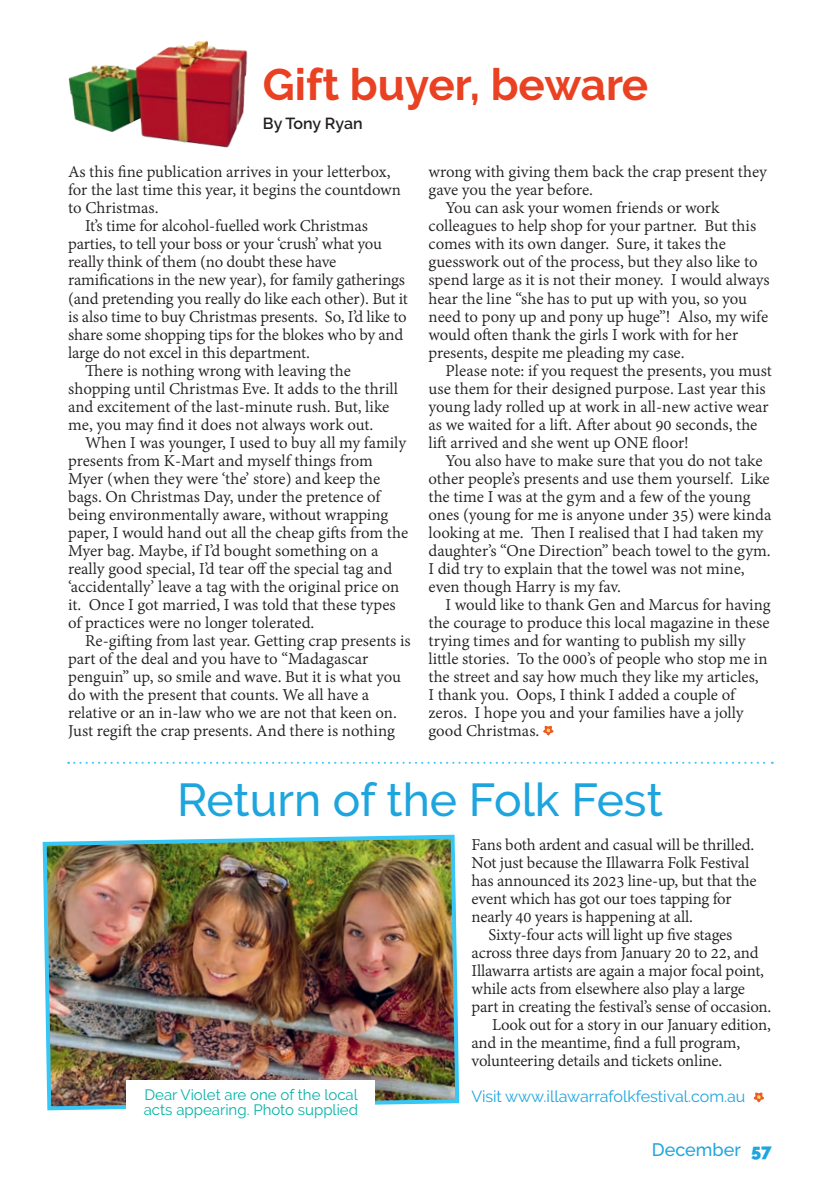
<style>
.page{position:relative;width:840px;height:1191px;background:#fff}
.page>*{position:absolute;margin:0;border:0;box-sizing:border-box;transform-origin:0 0}
.t1{font:500 46px "Raleway";color:#1ea5de}
.t2{font:700 44px "Raleway";color:#e94121}
.t3{font:18px/18px "Adobe Devanagari";letter-spacing:-.005em;color:#231f20}
.t4{font:500 18px "Raleway";color:#1ea5de}
.t5{font:16px "Raleway";color:#1ea5de}
.t6{font:600 16px "Raleway";letter-spacing:-.005em;color:#231f20}
.t7{font:15px/15px "Raleway";color:#05b3a7}
.s1{font-weight:900}
</style>
<div class="page">
<svg style="left:543px;top:725px;width:10px;height:10px"></svg>
<img style="left:42px;top:834px;width:418px;height:277px">
<div style="left:127px;top:1080px;width:248px;height:47px;background:#fff"></div>
<svg style="left:753px;top:1092px;width:10px;height:10px"></svg>
<svg style="left:68px;top:762px;width:704px;height:2px"></svg>
<img style="left:68px;top:40px;width:180px;height:108px">
<h2 class="t2" style="left:263px;top:59px;width:386px">Gift buyer, beware</h2>
<p class="t6" style="left:263px;top:114px;width:101px">By Tony Ryan</p>
<p class="t3" style="left:68px;top:165px;width:324px">As this fine publication arrives in your letterbox,</p>
<p class="t3" style="left:68px;top:183px;width:334px">for the last time this year, it begins the countdown</p>
<p class="t3" style="left:68px;top:201px;width:92px">to Christmas.</p>
<p class="t3" style="left:85px;top:219px;width:284px">It’s time for alcohol-fuelled work Christmas</p>
<p class="t3" style="left:68px;top:237px;width:315px">parties, to tell your boss or your ‘crush’ what you</p>
<p class="t3" style="left:68px;top:255px;width:269px">really think of them (no doubt these have</p>
<p class="t3" style="left:68px;top:273px;width:338px">ramifications in the new year), for family gatherings</p>
<p class="t3" style="left:68px;top:291px;width:341px">(and pretending you really do like each other). But it</p>
<p class="t3" style="left:68px;top:309px;width:340px">is also time to buy Christmas presents. So, I’d like to</p>
<p class="t3" style="left:68px;top:327px;width:337px">share some shopping tips for the blokes who by and</p>
<p class="t3" style="left:68px;top:345px;width:243px">large do not excel in this department.</p>
<p class="t3" style="left:85px;top:363px;width:267px">There is nothing wrong with leaving the</p>
<p class="t3" style="left:68px;top:381px;width:331px">shopping until Christmas Eve. It adds to the thrill</p>
<p class="t3" style="left:68px;top:399px;width:322px">and excitement of the last-minute rush. But, like</p>
<p class="t3" style="left:68px;top:417px;width:306px">me, you may find it does not always work out.</p>
<p class="t3" style="left:85px;top:435px;width:322px">When I was younger, I used to buy all my family</p>
<p class="t3" style="left:68px;top:453px;width:306px">presents from K-Mart and myself things from</p>
<p class="t3" style="left:68px;top:471px;width:313px">Myer (when they were ‘the’ store) and keep the</p>
<p class="t3" style="left:68px;top:489px;width:313px">bags. On Christmas Day, under the pretence of</p>
<p class="t3" style="left:68px;top:507px;width:321px">being environmentally aware, without wrapping</p>
<p class="t3" style="left:68px;top:525px;width:341px">paper, I would hand out all the cheap gifts from the</p>
<p class="t3" style="left:68px;top:543px;width:311px">Myer bag. Maybe, if I’d bought something on a</p>
<p class="t3" style="left:68px;top:561px;width:325px">really good special, I’d tear off the special tag and</p>
<p class="t3" style="left:68px;top:579px;width:332px">‘accidentally’ leave a tag with the original price on</p>
<p class="t3" style="left:68px;top:597px;width:329px">it. Once I got married, I was told that these types</p>
<p class="t3" style="left:68px;top:615px;width:248px">of practices were no longer tolerated.</p>
<p class="t3" style="left:85px;top:633px;width:327px">Re-gifting from last year. Getting crap presents is</p>
<p class="t3" style="left:68px;top:651px;width:301px">part of the deal and you have to “Madagascar</p>
<p class="t3" style="left:68px;top:669px;width:334px">penguin” up, so smile and wave. But it is what you</p>
<p class="t3" style="left:68px;top:687px;width:302px">do with the present that counts. We all have a</p>
<p class="t3" style="left:68px;top:705px;width:330px">relative or an in-law who we are not that keen on.</p>
<p class="t3" style="left:68px;top:723px;width:328px">Just regift the crap presents. And there is nothing</p>
<p class="t3" style="left:428px;top:165px;width:340px">wrong with giving them back the crap present they</p>
<p class="t3" style="left:428px;top:183px;width:166px">gave you the year before.</p>
<p class="t3" style="left:445px;top:201px;width:275px">You can ask your women friends or work</p>
<p class="t3" style="left:428px;top:219px;width:329px">colleagues to help shop for your partner. But this</p>
<p class="t3" style="left:428px;top:237px;width:299px">comes with its own danger. Sure, it takes the</p>
<p class="t3" style="left:428px;top:255px;width:330px">guesswork out of the process, but they also like to</p>
<p class="t3" style="left:428px;top:273px;width:342px">spend large as it is not their money. I would always</p>
<p class="t3" style="left:428px;top:291px;width:320px">hear the line “she has to put up with you, so you</p>
<p class="t3" style="left:428px;top:309px;width:341px">need to pony up and pony up huge”! Also, my wife</p>
<p class="t3" style="left:428px;top:327px;width:311px">would often thank the girls I work with for her</p>
<p class="t3" style="left:428px;top:345px;width:257px">presents, despite me pleading my case.</p>
<p class="t3" style="left:445px;top:363px;width:327px">Please note: if you request the presents, you must</p>
<p class="t3" style="left:428px;top:381px;width:338px">use them for their designed purpose. Last year this</p>
<p class="t3" style="left:428px;top:399px;width:341px">young lady rolled up at work in all-new active wear</p>
<p class="t3" style="left:428px;top:417px;width:330px">as we waited for a lift. After about 90 seconds, the</p>
<p class="t3" style="left:428px;top:435px;width:262px">lift arrived and she went up ONE floor!</p>
<p class="t3" style="left:445px;top:453px;width:318px">You also have to make sure that you do not take</p>
<p class="t3" style="left:428px;top:471px;width:342px">other people’s presents and use them yourself. Like</p>
<p class="t3" style="left:428px;top:489px;width:323px">the time I was at the gym and a few of the young</p>
<p class="t3" style="left:428px;top:507px;width:344px">ones (young for me is anyone under 35) were kinda</p>
<p class="t3" style="left:428px;top:525px;width:336px">looking at me. Then I realised that I had taken my</p>
<p class="t3" style="left:428px;top:543px;width:343px">daughter’s “One Direction” beach towel to the gym.</p>
<p class="t3" style="left:428px;top:561px;width:317px">I did try to explain that the towel was not mine,</p>
<p class="t3" style="left:428px;top:579px;width:194px">even though Harry is my fav.</p>
<p class="t3" style="left:445px;top:597px;width:326px">I would like to thank Gen and Marcus for having</p>
<p class="t3" style="left:428px;top:615px;width:342px">the courage to produce this local magazine in these</p>
<p class="t3" style="left:428px;top:633px;width:318px">trying times and for wanting to publish my silly</p>
<p class="t3" style="left:428px;top:651px;width:340px">little stories. To the 000’s of people who stop me in</p>
<p class="t3" style="left:428px;top:669px;width:331px">the street and say how much they like my articles,</p>
<p class="t3" style="left:428px;top:687px;width:308px">I thank you. Oops, I think I added a couple of</p>
<p class="t3" style="left:428px;top:705px;width:316px">zeros. I hope you and your families have a jolly</p>
<p class="t3" style="left:428px;top:723px;width:112px">good Christmas.</p>
<h1 class="t1" style="left:177px;top:773px;width:487px">Return of the Folk Fest</h1>
<p class="t7" style="left:144px;top:1087px;width:216px">Dear Violet are one of the local acts appearing. Photo supplied</p>
<p class="t3" style="left:471px;top:837px;width:286px">Fans both ardent and casual will be thrilled.<br>Not just because the Illawarra Folk Festival has announced its 2023 line-up, but that the event which has got our toes tapping for nearly 40 years is happening at all.</p>
<p class="t3" style="left:488px;top:927px;width:245px">Sixty-four acts will light up five stages</p>
<p class="t3" style="left:471px;top:945px;width:288px">across three days from January 20 to 22, and</p>
<p class="t3" style="left:471px;top:963px;width:294px">Illawarra artists are again a major focal point,</p>
<p class="t3" style="left:471px;top:981px;width:275px">while acts from elsewhere also play a large</p>
<p class="t3" style="left:471px;top:999px;width:301px">part in creating the festival’s sense of occasion.</p>
<p class="t3" style="left:492px;top:1017px;width:280px">Look out for a story in our January edition,</p>
<p class="t3" style="left:471px;top:1035px;width:270px">and in the meantime, find a full program,</p>
<p class="t3" style="left:471px;top:1053px;width:252px">volunteering details and tickets online.</p>
<p class="t5" style="left:471px;top:1087px;width:275px">Visit www.illawarrafolkfestival.com.au</p>
<p class="t4" style="left:651px;top:1139px;width:121px">December <span class="s1">57</span></p>
</div>
